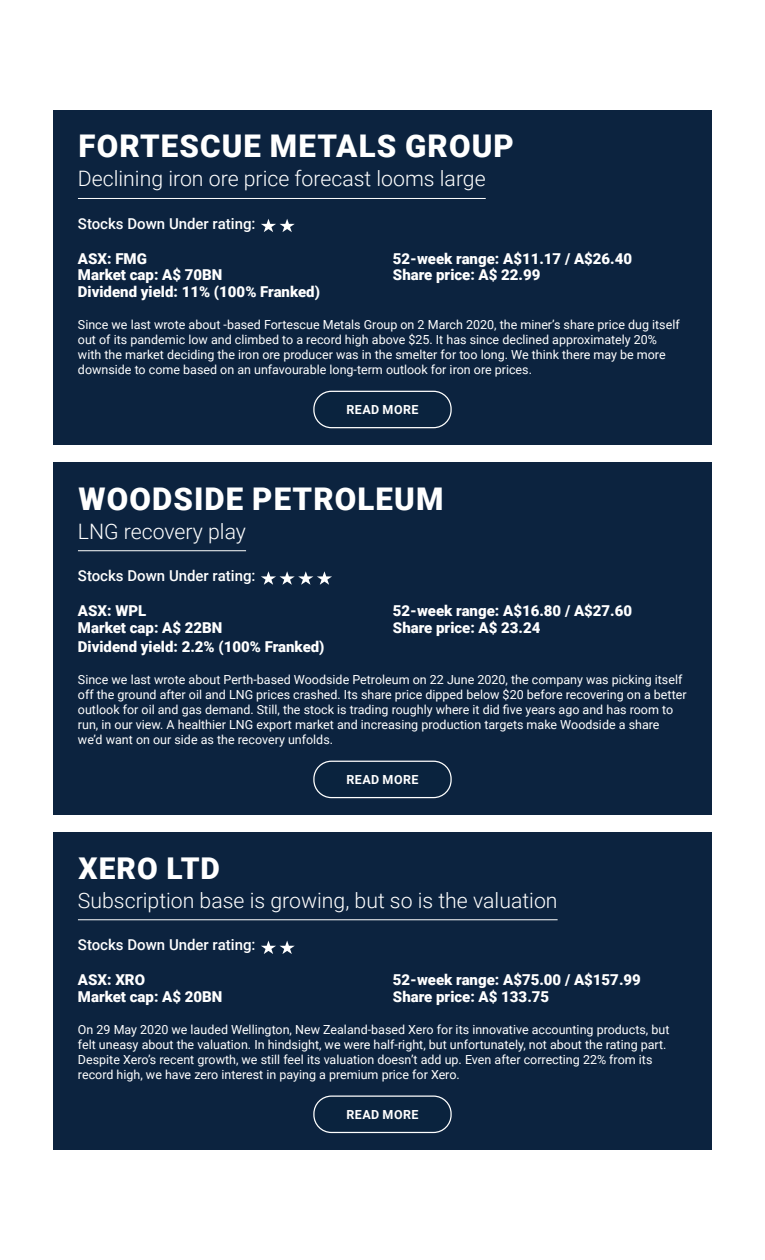
<style>
.page{position:relative;width:765px;height:1260px;background:#fff}
.page>*{position:absolute;margin:0;border:0;box-sizing:border-box;transform-origin:0 0}
.t1{font:900 31.25px "Roboto";letter-spacing:.035em;color:#fff}
.t2{font:900 30px "Roboto";letter-spacing:.035em;color:#fff}
.t3{font:300 21.25px "Roboto";color:#fff}
.t4{font:900 15px "Roboto";color:#fff}
.t5{font:500 15px "Roboto";color:#fff}
.t6{font:12.5px/15px "Roboto";color:#fff}
.t7{font:700 12.5px "Roboto";letter-spacing:.035em;color:#fff}
</style>
<div class="page">
<div style="left:53px;top:833px;width:659px;height:317px;background:#0c233f"></div>
<hr style="left:78px;top:919px;width:480px;height:1px;background:#fff">
<div style="left:313px;top:1096px;width:139px;height:37px;border:1px solid #fff;border-radius:18px"></div>
<svg style="left:261px;top:941px;width:34px;height:13px"></svg>
<div style="left:53px;top:463px;width:659px;height:352px;background:#0c233f"></div>
<hr style="left:78px;top:550px;width:168px;height:1px;background:#fff">
<div style="left:313px;top:761px;width:139px;height:37px;border:1px solid #fff;border-radius:18px"></div>
<svg style="left:261px;top:571px;width:71px;height:14px"></svg>
<div style="left:53px;top:110px;width:659px;height:335px;background:#0c233f"></div>
<hr style="left:78px;top:198px;width:408px;height:1px;background:#fff">
<div style="left:313px;top:391px;width:139px;height:37px;border:1px solid #fff;border-radius:18px"></div>
<svg style="left:261px;top:219px;width:34px;height:13px"></svg>
<h1 class="t1" style="left:79px;top:124px;width:437px">FORTESCUE METALS GROUP</h1>
<h3 class="t3" style="left:78px;top:164px;width:409px">Declining iron ore price forecast looms large</h3>
<p class="t5" style="left:78px;top:213px;width:179px">Stocks Down Under rating:</p>
<p class="t4" style="left:78px;top:248px;width:70px">ASX: FMG</p>
<p class="t4" style="left:393px;top:248px;width:241px">52-week range: A$11.17 / A$26.40</p>
<p class="t4" style="left:78px;top:265px;width:146px">Market cap: A$ 70BN</p>
<p class="t4" style="left:393px;top:265px;width:149px">Share price: A$ 22.99</p>
<p class="t4" style="left:78px;top:281px;width:244px">Dividend yield: 11% (100% Franked)</p>
<p class="t6" style="left:78px;top:317px;width:603px">Since we last wrote about -based Fortescue Metals Group on 2 March 2020, the miner’s share price dug itself out of its pandemic low and climbed to a record high above $25. It has since declined approximately 20% with the market deciding the iron ore producer was in the smelter for too long. We think there may be more downside to come based on an unfavourable long-term outlook for iron ore prices.</p>
<p class="t7" style="left:346px;top:401px;width:74px">READ MORE</p>
<h1 class="t1" style="left:79px;top:477px;width:366px">WOODSIDE PETROLEUM</h1>
<h3 class="t3" style="left:78px;top:516px;width:170px">LNG recovery play</h3>
<p class="t5" style="left:78px;top:566px;width:179px">Stocks Down Under rating:</p>
<p class="t4" style="left:78px;top:600px;width:70px">ASX: WPL</p>
<p class="t4" style="left:393px;top:600px;width:241px">52-week range: A$16.80 / A$27.60</p>
<p class="t4" style="left:78px;top:617px;width:146px">Market cap: A$ 22BN</p>
<p class="t4" style="left:393px;top:617px;width:149px">Share price: A$ 23.24</p>
<p class="t4" style="left:78px;top:636px;width:248px">Dividend yield: 2.2% (100% Franked)</p>
<p class="t6" style="left:78px;top:672px;width:610px">Since we last wrote about Perth-based Woodside Petroleum on 22 June 2020, the company was picking itself off the ground after oil and LNG prices crashed. Its share price dipped below $20 before recovering on a better outlook for oil and gas demand. Still, the stock is trading roughly where it did five years ago and has room to run, in our view. A healthier LNG export market and increasing production targets make Woodside a share we’d want on our side as the recovery unfolds.</p>
<p class="t7" style="left:346px;top:771px;width:74px">READ MORE</p>
<h2 class="t2" style="left:78px;top:847px;width:143px">XERO LTD</h2>
<h3 class="t3" style="left:78px;top:885px;width:481px">Subscription base is growing, but so is the valuation</h3>
<p class="t5" style="left:78px;top:935px;width:179px">Stocks Down Under rating:</p>
<p class="t4" style="left:78px;top:969px;width:69px">ASX: XRO</p>
<p class="t4" style="left:393px;top:969px;width:249px">52-week range: A$75.00 / A$157.99</p>
<p class="t4" style="left:78px;top:986px;width:146px">Market cap: A$ 20BN</p>
<p class="t4" style="left:393px;top:986px;width:158px">Share price: A$ 133.75</p>
<p class="t6" style="left:78px;top:1021px;width:593px">On 29 May 2020 we lauded Wellington, New Zealand-based Xero for its innovative accounting products, but felt uneasy about the valuation. In hindsight, we were half-right, but unfortunately, not about the rating part.<br>Despite Xero’s recent growth, we still feel its valuation doesn’t add up. Even after correcting 22% from its record high, we have zero interest in paying a premium price for Xero.</p>
<p class="t7" style="left:346px;top:1106px;width:74px">READ MORE</p>
</div>
